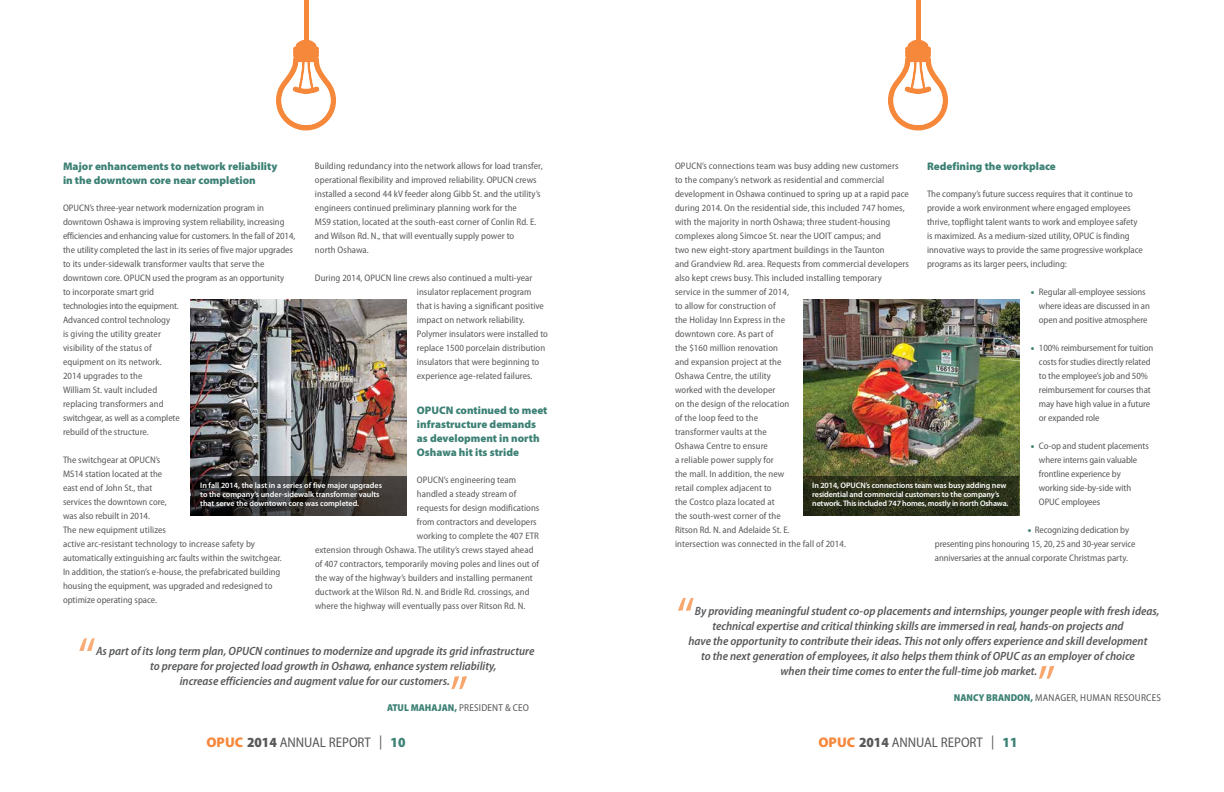
<style>
.page{position:relative;width:1224px;height:792px;background:#fff}
.page>*{position:absolute;margin:0;border:0;box-sizing:border-box;transform-origin:0 0}
.t1{font:semi-condensed 54px "Myriad Pro";color:#f8a66d}
.t2{font:semi-condensed 54px "Myriad Pro";color:#f9ac77}
.t3{font:semi-condensed 14px "Myriad Pro";color:#58595b}
.t4{font:italic 600 semi-condensed 12px "Myriad Pro";color:#58595b}
.t5{font:900 11px/14px "Myriad Pro";color:#3d8175}
.t6{font:semi-condensed 10px "Myriad Pro";letter-spacing:.02em;color:#58595b}
.t7{font:900 semi-condensed 10px "Myriad Pro";color:#3d8175}
.t8{font:semi-condensed 9.5px/14px "Myriad Pro";letter-spacing:.005em;color:#58595b}
.t9{font:600 8px/9px "Myriad Pro";letter-spacing:-.01em;color:#fff}
.s1{font-weight:900;color:#3d8175}
.s2{font-weight:900;font-stretch:semi-expanded;color:#3d8175}
.s3{font-weight:400;color:#58595b}
.s4{font-weight:900;font-stretch:normal;color:#f6883c}
.s5{font-weight:900}
</style>
<div class="page">
<img style="left:191px;top:299px;width:216px;height:177px">
<img style="left:803px;top:299px;width:216px;height:177px">
<svg style="left:803px;top:476px;width:216px;height:39px;background:#2c3119"></svg>
<svg style="left:191px;top:476px;width:216px;height:39px;background:#32302f"></svg>
<hr style="left:304px;top:0;width:4px;height:42px;background:#f6883c">
<div style="left:293px;top:50px;width:26px;height:5px;background:#f6883c;border-radius:3px"></div>
<div style="left:293px;top:46px;width:26px;height:6px;background:#f6883c;border-radius:3px"></div>
<div style="left:293px;top:53px;width:26px;height:5px;background:#f6883c;border-radius:3px"></div>
<svg style="left:295px;top:40px;width:22px;height:7px"></svg>
<svg style="left:276px;top:57px;width:60px;height:73px"></svg>
<hr style="left:916px;top:0;width:4px;height:42px;background:#f6883c">
<div style="left:905px;top:50px;width:26px;height:5px;background:#f6883c;border-radius:3px"></div>
<div style="left:905px;top:46px;width:26px;height:6px;background:#f6883c;border-radius:3px"></div>
<div style="left:905px;top:53px;width:26px;height:5px;background:#f6883c;border-radius:3px"></div>
<svg style="left:907px;top:40px;width:22px;height:7px"></svg>
<svg style="left:888px;top:57px;width:60px;height:73px"></svg>
<p class="t5" style="left:63px;top:160px;width:216px">Major enhancements to network reliability in the downtown core near completion</p>
<p class="t8" style="left:63px;top:201px;width:234px">OPUCN’s three-year network modernization program in downtown Oshawa is improving system reliability, increasing efficiencies and enhancing value for customers. In the fall of 2014, the utility completed the last in its series of five major upgrades to its under-sidewalk transformer vaults that serve the downtown core. OPUCN used the program as an opportunity<br>to incorporate smart grid<br>technologies into the equipment.<br>Advanced control technology<br>is giving the utility greater<br>visibility of the status of<br>equipment on its network.<br>2014 upgrades to the<br>William St. vault included<br>replacing transformers and<br>switchgear, as well as a complete<br>rebuild of the structure.</p>
<p class="t8" style="left:63px;top:453px;width:220px">The switchgear at OPUCN’s<br>MS14 station located at the<br>east end of John St., that<br>services the downtown core,<br>was also rebuilt in 2014.<br>The new equipment utilizes<br>active arc-resistant technology to increase safety by automatically extinguishing arc faults within the switchgear.<br>In addition, the station’s e-house, the prefabricated building housing the equipment, was upgraded and redesigned to optimize operating space.</p>
<p class="t8" style="left:315px;top:159px;width:229px">Building redundancy into the network allows for load transfer, operational flexibility and improved reliability. OPUCN crews installed a second 44 kV feeder along Gibb St. and the utility’s engineers continued preliminary planning work for the<br>MS9 station, located at the south-east corner of Conlin Rd. E. and Wilson Rd. N., that will eventually supply power to<br>north Oshawa.</p>
<p class="t8" style="left:417px;top:271px;width:133px;text-indent:-102px">During 2014, OPUCN line crews also continued a multi-year insulator replacement program that is having a significant positive impact on network reliability.<br>Polymer insulators were installed to replace 1500 porcelain distribution insulators that were beginning to experience age-related failures.</p>
<p class="t5" style="left:417px;top:404px;width:132px">OPUCN continued to meet infrastructure demands as development in north<br>Oshawa hit its stride</p>
<p class="t8" style="left:417px;top:473px;width:101px">OPUCN’s engineering team</p>
<p class="t8" style="left:417px;top:487px;width:101px">handled a steady stream of</p>
<p class="t8" style="left:417px;top:501px;width:124px">requests for design modifications</p>
<p class="t8" style="left:417px;top:515px;width:121px">from contractors and developers</p>
<p class="t8" style="left:417px;top:529px;width:123px">working to complete the 407 ETR</p>
<p class="t8" style="left:315px;top:543px;width:220px">extension through Oshawa. The utility’s crews stayed ahead</p>
<p class="t8" style="left:315px;top:557px;width:226px">of 407 contractors, temporarily moving poles and lines out of</p>
<p class="t8" style="left:315px;top:571px;width:219px">the way of the highway’s builders and installing permanent</p>
<p class="t8" style="left:315px;top:585px;width:216px">ductwork at the Wilson Rd. N. and Bridle Rd. crossings, and</p>
<p class="t8" style="left:315px;top:599px;width:212px">where the highway will eventually pass over Ritson Rd. N.</p>
<p class="t9" style="left:200px;top:481px;width:183px">In fall 2014, the last in a series of five major upgrades to the company’s under-sidewalk transformer vaults that serve the downtown core was completed.</p>
<h1 class="t2" style="left:78px;top:628px;width:20px">“</h1>
<p class="t4" style="left:96px;top:645px;width:440px">As part of its long term plan, OPUCN continues to modernize and upgrade its grid infrastructure</p>
<p class="t4" style="left:150px;top:660px;width:348px">to prepare for projected load growth in Oshawa, enhance system reliability,</p>
<p class="t4" style="left:180px;top:675px;width:271px">increase efficiencies and augment value for our customers.</p>
<h1 class="t1" style="left:450px;top:666px;width:20px">”</h1>
<p class="t6" style="left:387px;top:702px;width:144px"><span class="s1">ATUL MAHAJAN,</span> PRESIDENT &amp; CEO</p>
<p class="t8" style="left:675px;top:159px;width:236px">OPUCN’s connections team was busy adding new customers<br>to the company’s network as residential and commercial development in Oshawa continued to spring up at a rapid pace during 2014. On the residential side, this included 747 homes, with the majority in north Oshawa; three student-housing complexes along Simcoe St. near the UOIT campus; and<br>two new eight-story apartment buildings in the Taunton<br>and Grandview Rd. area. Requests from commercial developers also kept crews busy. This included installing temporary service in the summer of 2014,<br>to allow for construction of<br>the Holiday Inn Express in the<br>downtown core. As part of<br>the $160 million renovation<br>and expansion project at the<br>Oshawa Centre, the utility<br>worked with the developer<br>on the design of the relocation<br>of the loop feed to the<br>transformer vaults at the<br>Oshawa Centre to ensure<br>a reliable power supply for<br>the mall. In addition, the new<br>retail complex adjacent to<br>the Costco plaza located at<br>the south-west corner of the<br>Ritson Rd. N. and Adelaide St. E.<br>intersection was connected in the fall of 2014.</p>
<p class="t5" style="left:927px;top:160px;width:130px">Redefining the workplace</p>
<p class="t8" style="left:927px;top:187px;width:217px">The company’s future success requires that it continue to provide a work environment where engaged employees thrive, topflight talent wants to work and employee safety is maximized. As a medium-sized utility, OPUC is finding innovative ways to provide the same progressive workplace programs as its larger peers, including:</p>
<p class="t8" style="left:1039px;top:285px;width:112px;text-indent:-8px"><span class="s2">•</span> Regular all-employee sessions where ideas are discussed in an open and positive atmosphere</p>
<p class="t8" style="left:1039px;top:341px;width:116px;text-indent:-8px"><span class="s2">•</span> 100% reimbursement for tuition costs for studies directly related to the employee’s job and 50% reimbursement for courses that may have high value in a future or expanded role</p>
<p class="t8" style="left:1039px;top:439px;width:111px;text-indent:-8px"><span class="s2">•</span> Co-op and student placements where interns gain valuable frontline experience by working side-by-side with<br>OPUC employees</p>
<p class="t8" style="left:935px;top:523px;width:202px;text-indent:93px"><span class="s2">•</span> Recognizing dedication by presenting pins honouring 15, 20, 25 and 30-year service anniversaries at the annual corporate Christmas party.</p>
<p class="t9" style="left:812px;top:481px;width:198px">In 2014, OPUCN’s connections team was busy adding new residential and commercial customers to the company’s network. This included 747 homes, mostly in north Oshawa.</p>
<h1 class="t1" style="left:676px;top:588px;width:20px">“</h1>
<p class="t4" style="left:695px;top:605px;width:466px">By providing meaningful student co-op placements and internships, younger people with fresh ideas,</p>
<p class="t4" style="left:712px;top:620px;width:413px">technical expertise and critical thinking skills are immersed in real, hands-on projects and</p>
<p class="t4" style="left:688px;top:635px;width:461px">have the opportunity to contribute their ideas. This not only offers experience and skill development</p>
<p class="t4" style="left:701px;top:650px;width:435px">to the next generation of employees, it also helps them think of OPUC as an employer of choice</p>
<p class="t4" style="left:780px;top:665px;width:258px">when their time comes to enter the full-time job market.</p>
<h1 class="t1" style="left:1037px;top:656px;width:20px">”</h1>
<p class="t7" style="left:954px;top:692px;width:96px">NANCY BRANDON, <span class="s3">Manager</span></p>
<p class="t6" style="left:1076px;top:692px;width:18px">, Human</p>
<p class="t6" style="left:1114px;top:692px;width:12px">Resources</p>
<h2 class="t3" style="left:206px;top:735px;width:201px"><span class="s4">OPUC</span> <span class="s5">2014</span> ANNUAL REPORT | <span class="s1">10</span></h2>
<h2 class="t3" style="left:818px;top:735px;width:201px"><span class="s4">OPUC</span> <span class="s5">2014</span> ANNUAL REPORT | <span class="s1">11</span></h2>
</div>
